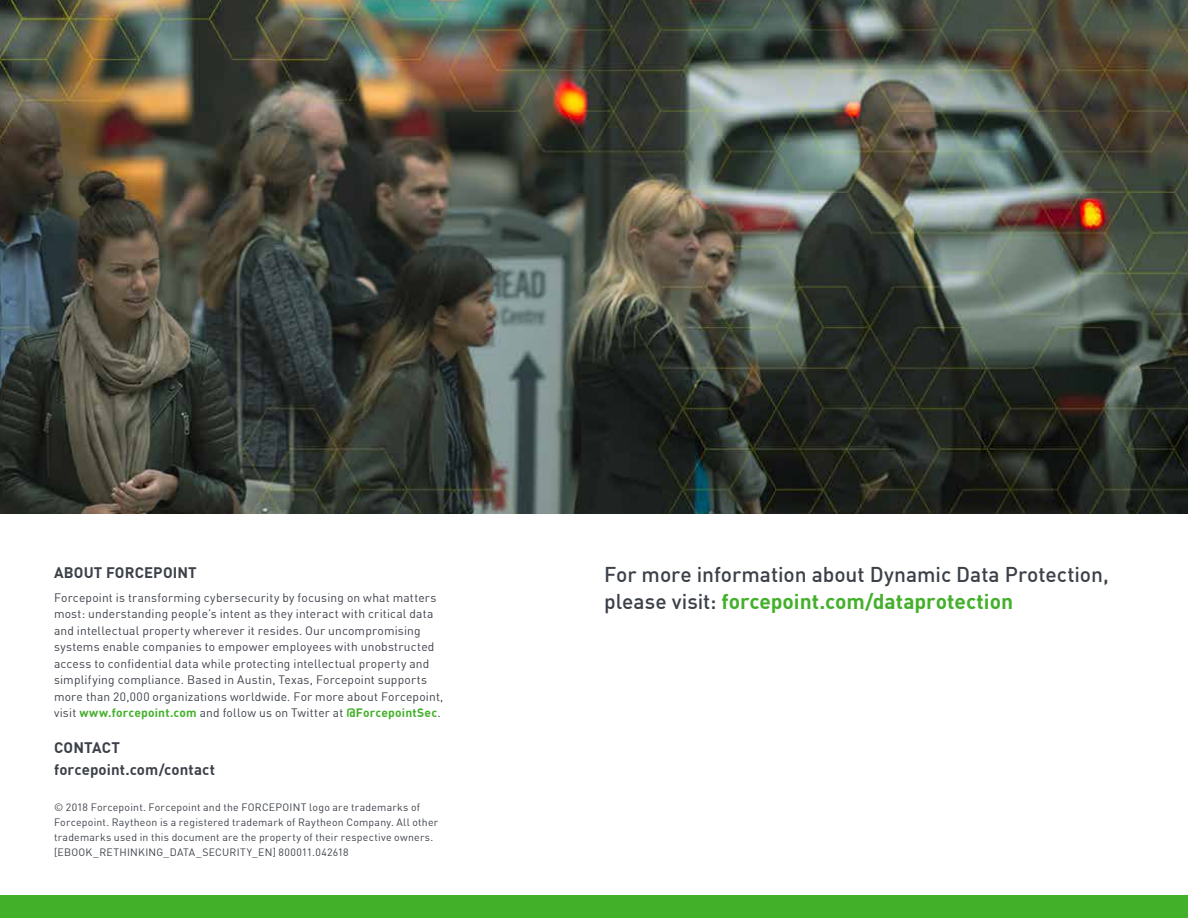
<style>
.page{position:relative;width:1188px;height:918px;background:#fff}
.page>*{position:absolute;margin:0;border:0;box-sizing:border-box;transform-origin:0 0}
.t1{font:500 21px/27px "DIN Offc Pro";letter-spacing:-.005em;color:#3c4149}
.t2{font:700 15px/21.6px "DIN Offc Pro";letter-spacing:.01em;color:#3c4149}
.t3{font:12px/16.5px "DIN Offc Pro";letter-spacing:.015em;color:#3c4149}
.t4{font:10.5px/15px "DIN Offc Pro";letter-spacing:.02em;color:#3c4149}
.s1{font-weight:700;color:#43b02a}
</style>
<div class="page">
<div style="left:0;top:896px;width:1188px;height:22px;background:#43b02a"></div>
<img style="left:0;top:0;width:1188px;height:513px">
<p class="t2" style="left:54px;top:561px;width:144px">ABOUT FORCEPOINT</p>
<p class="t3" style="left:54px;top:588px;width:391px">Forcepoint is transforming cybersecurity by focusing on what matters most: understanding people’s intent as they interact with critical data and intellectual property wherever it resides. Our uncompromising systems enable companies to empower employees with unobstructed access to confidential data while protecting intellectual property and simplifying compliance. Based in Austin, Texas, Forcepoint supports more than 20,000 organizations worldwide. For more about Forcepoint, visit <span class="s1">www.forcepoint.com</span> and follow us on Twitter at <span class="s1">@ForcepointSec</span>.</p>
<p class="t2" style="left:54px;top:736px;width:163px">CONTACT forcepoint.com/contact</p>
<p class="t4" style="left:54px;top:799px;width:386px">© 2018 Forcepoint. Forcepoint and the FORCEPOINT logo are trademarks of Forcepoint. Raytheon is a registered trademark of Raytheon Company. All other trademarks used in this document are the property of their respective owners. [EBOOK_RETHINKING_DATA_SECURITY_EN] 800011.042618</p>
<h1 class="t1" style="left:604px;top:560px;width:506px">For more information about Dynamic Data Protection, please visit: <span class="s1">forcepoint.com/dataprotection</span></h1>
</div>
